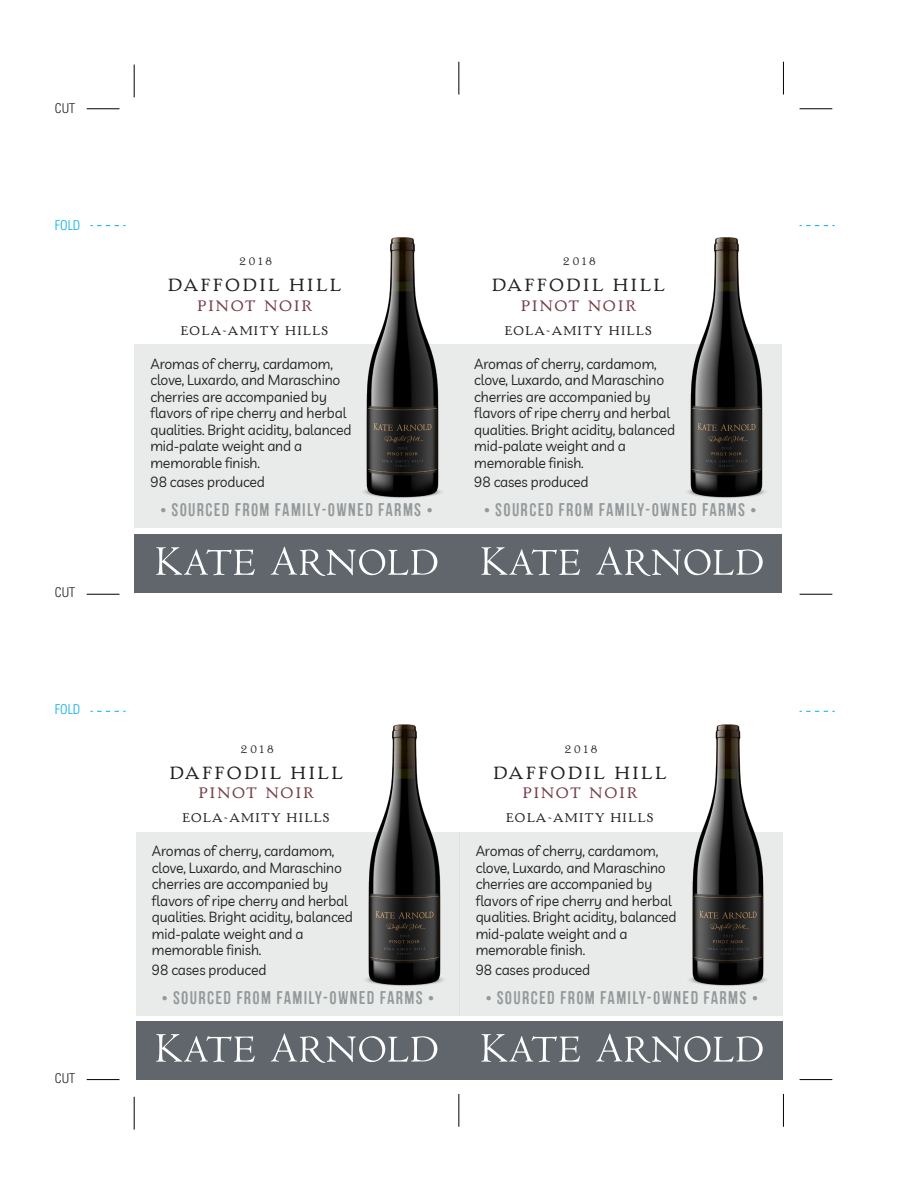
<style>
.page{position:relative;width:918px;height:1188px;background:#fff}
.page>*{position:absolute;margin:0;border:0;box-sizing:border-box;transform-origin:0 0}
.t1{font:21px "Handle Oldstyle AT";letter-spacing:.08em;color:#231f20}
.t2{font:18.45px "Mocha Mattari W01";letter-spacing:.07em;color:#94999b}
.t3{font:18px "Handle Oldstyle AT";letter-spacing:.08em;color:#753c47}
.t4{font:15px "Handle Oldstyle Std";letter-spacing:.04em;color:#231f20}
.t5{font:14.4px/16.5px "Livvic";letter-spacing:-.01em;color:#231f20}
.t6{font:13.5px "Handle Oldstyle Std";letter-spacing:.17em;color:#231f20}
.t7{font:300 condensed 13.5px "Univers";color:#231f20}
.t8{font:300 condensed 13.5px "Univers";color:#00aeef}
.s1{font-size:16.65px}
</style>
<div class="page">
<div style="left:134px;top:345px;width:324px;height:183px;background:#e9ebea"></div>
<div style="left:134px;top:534px;width:324px;height:59px;background:#60666b"></div>
<svg style="left:156px;top:547px;width:281px;height:29px"></svg>
<div style="left:458px;top:534px;width:324px;height:59px;background:#60666b"></div>
<svg style="left:481px;top:547px;width:282px;height:29px"></svg>
<div style="left:136px;top:1021px;width:324px;height:59px;background:#60666b"></div>
<svg style="left:156px;top:1034px;width:281px;height:29px"></svg>
<div style="left:459px;top:1021px;width:324px;height:59px;background:#60666b"></div>
<svg style="left:481px;top:1034px;width:282px;height:29px"></svg>
<img style="left:356px;top:237px;width:95px;height:261px">
<div style="left:458px;top:345px;width:324px;height:183px;background:#e9ebea"></div>
<img style="left:680px;top:237px;width:94px;height:261px">
<div style="left:136px;top:832px;width:324px;height:183px;background:#e9ebea"></div>
<img style="left:365px;top:724px;width:79px;height:262px">
<div style="left:459px;top:832px;width:324px;height:183px;background:#e9ebea"></div>
<img style="left:689px;top:724px;width:78px;height:262px">
<svg style="left:800px;top:711px;width:35px;height:1px"></svg>
<svg style="left:91px;top:711px;width:35px;height:1px"></svg>
<svg style="left:800px;top:225px;width:35px;height:1px"></svg>
<svg style="left:91px;top:225px;width:35px;height:1px"></svg>
<hr style="left:458px;top:62px;width:1px;height:33px;background:#000">
<hr style="left:458px;top:1094px;width:1px;height:33px;background:#000">
<hr style="left:134px;top:65px;width:1px;height:32px;background:#000">
<hr style="left:134px;top:1097px;width:1px;height:33px;background:#000">
<hr style="left:783px;top:62px;width:1px;height:33px;background:#000">
<hr style="left:783px;top:1094px;width:1px;height:33px;background:#000">
<hr style="left:800px;top:594px;width:32px;height:1px;background:#000">
<hr style="left:87px;top:594px;width:32px;height:1px;background:#000">
<hr style="left:800px;top:108px;width:32px;height:1px;background:#000">
<hr style="left:87px;top:108px;width:32px;height:1px;background:#000">
<hr style="left:800px;top:1079px;width:32px;height:1px;background:#000">
<hr style="left:87px;top:1079px;width:32px;height:1px;background:#000">
<p class="t7" style="left:55px;top:100px;width:22px">CUT</p>
<p class="t8" style="left:55px;top:217px;width:27px">FOLD</p>
<p class="t7" style="left:55px;top:585px;width:22px">CUT</p>
<p class="t8" style="left:55px;top:701px;width:27px">FOLD</p>
<p class="t7" style="left:55px;top:1071px;width:22px">CUT</p>
<p class="t6" style="left:239px;top:254px;width:35px">2018</p>
<p class="t6" style="left:563px;top:254px;width:35px">2018</p>
<h1 class="t1" style="left:168px;top:272px;width:175px">DAFFODIL HILL</h1>
<p class="t3" style="left:197px;top:294px;width:117px">PINOT NOIR</p>
<p class="t4" style="left:181px;top:322px;width:149px">EOLA-AMITY HILLS</p>
<h1 class="t1" style="left:491px;top:272px;width:175px">DAFFODIL HILL</h1>
<p class="t3" style="left:521px;top:294px;width:117px">PINOT NOIR</p>
<p class="t4" style="left:504px;top:322px;width:149px">EOLA-AMITY HILLS</p>
<p class="t5" style="left:150px;top:354px;width:202px">Aromas of cherry, cardamom, clove, Luxardo, and Maraschino cherries are accompanied by flavors of ripe cherry and herbal qualities. Bright acidity, balanced mid-palate weight and a memorable finish.</p>
<p class="t5" style="left:150px;top:473px;width:116px">98 cases produced</p>
<p class="t5" style="left:474px;top:354px;width:202px">Aromas of cherry, cardamom, clove, Luxardo, and Maraschino cherries are accompanied by flavors of ripe cherry and herbal qualities. Bright acidity, balanced mid-palate weight and a memorable finish.</p>
<p class="t5" style="left:474px;top:473px;width:116px">98 cases produced</p>
<p class="t2" style="left:160px;top:500px;width:274px"><span class="s1">•</span> SOURCED FROM FAMILY-OWNED FARMS <span class="s1">•</span></p>
<p class="t2" style="left:484px;top:500px;width:274px"><span class="s1">•</span> SOURCED FROM FAMILY-OWNED FARMS <span class="s1">•</span></p>
<p class="t6" style="left:241px;top:741px;width:35px">2018</p>
<p class="t6" style="left:564px;top:741px;width:35px">2018</p>
<h1 class="t1" style="left:169px;top:760px;width:175px">DAFFODIL HILL</h1>
<p class="t3" style="left:198px;top:782px;width:117px">PINOT NOIR</p>
<p class="t4" style="left:182px;top:810px;width:149px">EOLA-AMITY HILLS</p>
<h1 class="t1" style="left:493px;top:760px;width:175px">DAFFODIL HILL</h1>
<p class="t3" style="left:522px;top:782px;width:117px">PINOT NOIR</p>
<p class="t4" style="left:506px;top:810px;width:149px">EOLA-AMITY HILLS</p>
<p class="t5" style="left:152px;top:842px;width:202px">Aromas of cherry, cardamom, clove, Luxardo, and Maraschino cherries are accompanied by flavors of ripe cherry and herbal qualities. Bright acidity, balanced mid-palate weight and a memorable finish.</p>
<p class="t5" style="left:152px;top:960px;width:116px">98 cases produced</p>
<p class="t5" style="left:476px;top:842px;width:202px">Aromas of cherry, cardamom, clove, Luxardo, and Maraschino cherries are accompanied by flavors of ripe cherry and herbal qualities. Bright acidity, balanced mid-palate weight and a memorable finish.</p>
<p class="t5" style="left:476px;top:960px;width:116px">98 cases produced</p>
<p class="t2" style="left:162px;top:987px;width:274px"><span class="s1">•</span> SOURCED FROM FAMILY-OWNED FARMS <span class="s1">•</span></p>
<p class="t2" style="left:485px;top:987px;width:274px"><span class="s1">•</span> SOURCED FROM FAMILY-OWNED FARMS <span class="s1">•</span></p>
</div>
